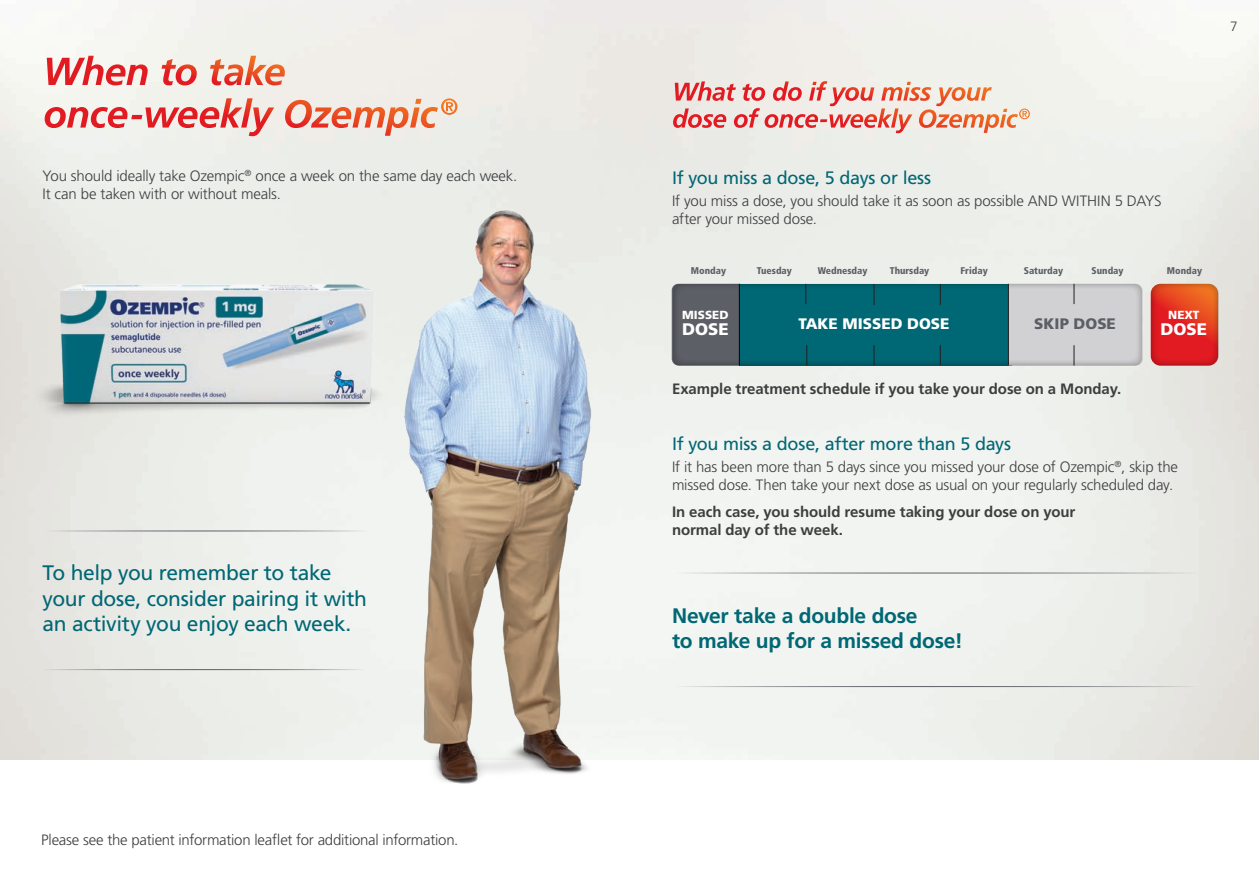
<style>
.page{position:relative;width:1259px;height:893px;background:#fff}
.page>*{position:absolute;margin:0;border:0;box-sizing:border-box;transform-origin:0 0}
.t1{font:21px/25.5px "Frutiger LT Std";letter-spacing:-.015em;color:#006774}
.t2{font:700 21px/25.5px "Frutiger LT Std";letter-spacing:-.015em;color:#006774}
.t3{font:18px "Frutiger LT Std";letter-spacing:-.015em;color:#006774}
.t4{font:900 16.8px "Frutiger LT Std";color:#fff}
.t5{font:900 15.15px "Frutiger LT Std";color:#fff}
.t6{font:900 15.15px "Frutiger LT Std";color:#5c6066}
.t7{font:300 15px/18px "Frutiger LT Std";letter-spacing:-.01em;color:#3e3e3f}
.t8{font:700 15px/18px "Frutiger LT Std";letter-spacing:-.005em;color:#3e3e3f}
.t9{font:300 13.5px "Frutiger LT Std";color:#3e3e3f}
.t10{font:900 11.7px "Frutiger LT Std";color:#fff}
.t11{font:900 condensed 9.75px "Frutiger LT Std";color:#5c6066}
</style>
<div class="page">
<img style="left:0;top:0;width:1259px;height:760px">
<img style="left:255px;top:72px;width:374px;height:712px">
<img style="left:9px;top:268px;width:396px;height:156px">
<svg style="left:1150px;top:284px;width:68px;height:82px"></svg>
<svg style="left:1151px;top:284px;width:67px;height:82px;background:#df3020"></svg>
<svg style="left:673px;top:284px;width:469px;height:82px;background:#12646f"></svg>
<svg style="left:806px;top:345px;width:1px;height:20px"></svg>
<svg style="left:873px;top:345px;width:1px;height:20px"></svg>
<svg style="left:940px;top:345px;width:1px;height:20px"></svg>
<svg style="left:873px;top:284px;width:1px;height:21px"></svg>
<svg style="left:940px;top:284px;width:1px;height:21px"></svg>
<svg style="left:805px;top:284px;width:1px;height:20px"></svg>
<svg style="left:1008px;top:284px;width:133px;height:82px;background:#cdccce"></svg>
<hr style="left:1008px;top:284px;width:1px;height:81px;background:#231f20">
<svg style="left:108px;top:98px;width:349px;height:38px;background:#edbbb2"></svg>
<svg style="left:47px;top:56px;width:238px;height:29px"></svg>
<svg style="left:673px;top:108px;width:357px;height:25px;background:#ecbab1"></svg>
<svg style="left:675px;top:81px;width:316px;height:20px;background:#ecafa6"></svg>
<hr style="left:43px;top:531px;width:324px;height:1px;background:#5c6066">
<hr style="left:672px;top:573px;width:525px;height:1px;background:#5c6066">
<hr style="left:672px;top:686px;width:525px;height:1px;background:#5c6066">
<hr style="left:40px;top:669px;width:325px;height:1px;background:#5c6066">
<p class="t9" style="left:1230px;top:19px;width:9px">7</p>
<p class="t7" style="left:43px;top:167px;width:476px">You should ideally take Ozempic<sup>®</sup> once a week on the same day each week.<br>It can be taken with or without meals.</p>
<p class="t3" style="left:672px;top:167px;width:261px">If you miss a dose, 5 days or less</p>
<p class="t7" style="left:672px;top:192px;width:491px">If you miss a dose, you should take it as soon as possible AND WITHIN 5 DAYS after your missed dose.</p>
<p class="t11" style="left:691px;top:265px;width:37px">Monday</p>
<p class="t11" style="left:757px;top:265px;width:37px">Tuesday</p>
<p class="t11" style="left:818px;top:265px;width:51px">Wednesday</p>
<p class="t11" style="left:890px;top:265px;width:41px">Thursday</p>
<p class="t11" style="left:960px;top:265px;width:29px">Friday</p>
<p class="t11" style="left:1023px;top:265px;width:41px">Saturday</p>
<p class="t11" style="left:1091px;top:265px;width:34px">Sunday</p>
<p class="t11" style="left:1166px;top:265px;width:37px">Monday</p>
<p class="t10" style="left:682px;top:308px;width:48px">MISSED</p>
<p class="t4" style="left:682px;top:319px;width:48px">DOSE</p>
<p class="t5" style="left:798px;top:315px;width:153px">TAKE MISSED DOSE</p>
<p class="t6" style="left:1034px;top:315px;width:83px">SKIP DOSE</p>
<p class="t8" style="left:672px;top:380px;width:451px">Example treatment schedule if you take your dose on a Monday.</p>
<p class="t10" style="left:1168px;top:308px;width:33px">NEXT</p>
<p class="t4" style="left:1160px;top:319px;width:48px">DOSE</p>
<p class="t1" style="left:43px;top:560px;width:326px">To help you remember to take your dose, consider pairing it with an activity you enjoy each week.</p>
<p class="t3" style="left:672px;top:433px;width:341px">If you miss a dose, after more than 5 days</p>
<p class="t7" style="left:672px;top:458px;width:507px">If it has been more than 5 days since you missed your dose of Ozempic<sup>®</sup>, skip the missed dose. Then take your next dose as usual on your regularly scheduled day.</p>
<p class="t8" style="left:672px;top:503px;width:405px">In each case, you should resume taking your dose on your normal day of the week.</p>
<p class="t2" style="left:672px;top:603px;width:292px">Never take a double dose<br>to make up for a missed dose!</p>
<p class="t7" style="left:41px;top:831px;width:419px">Please see the patient information leaflet for additional information.</p>
</div>
